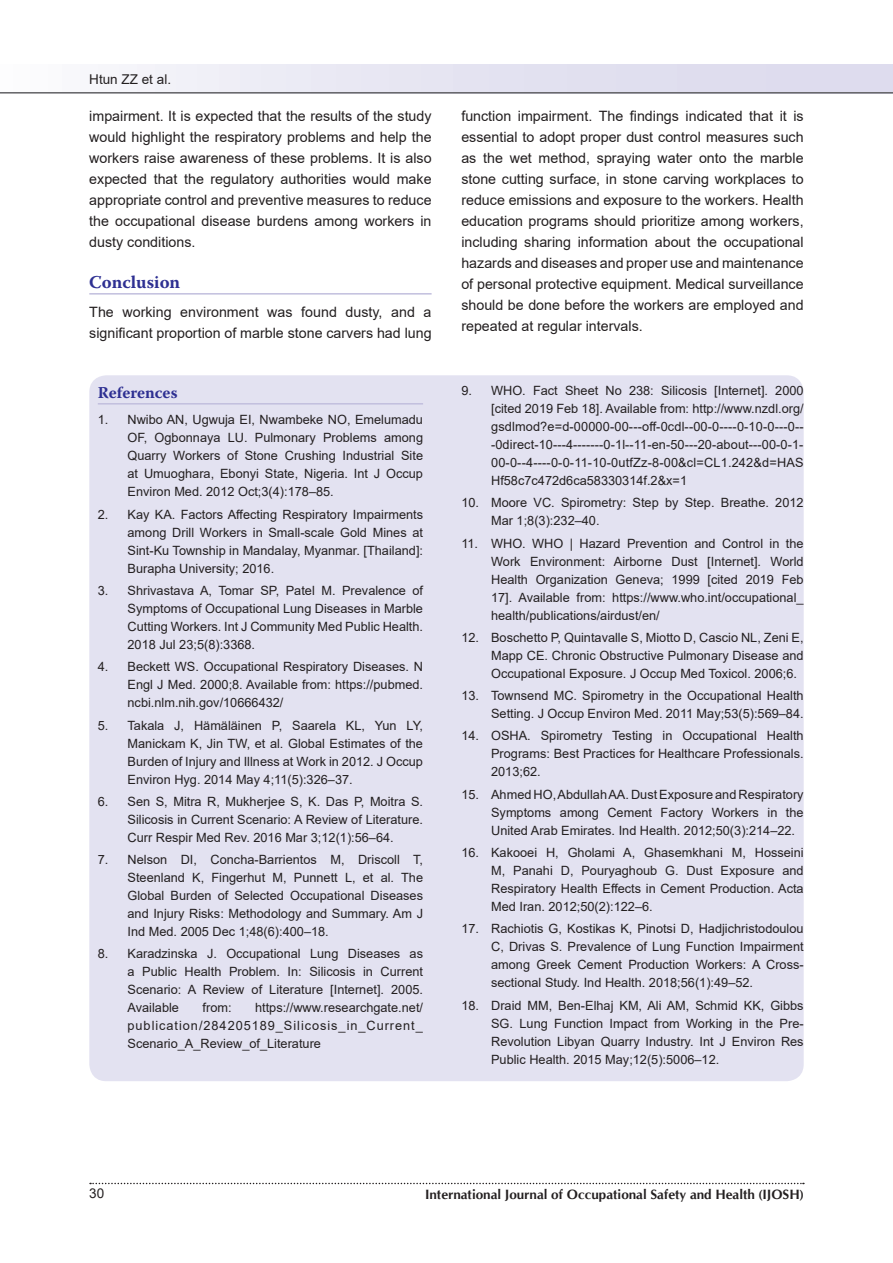
<style>
.page{position:relative;width:893px;height:1263px;background:#fff}
.page>*{position:absolute;margin:0;border:0;box-sizing:border-box;transform-origin:0 0}
.t1{font:700 18px "Warnock Pro";color:#2e3092}
.t2{font:700 16.5px "Warnock Pro";color:#2e3092}
.t3{font:14.25px/21px "Arial";color:#231f20;text-align:justify}
.t4{font:700 13.5px "CG Omega";color:#231f20}
.t5{font:13.5px "Arial";color:#231f20}
.t6{font:12.75px/18px "Arial";color:#231f20;text-align:justify}
</style>
<div class="page">
<div style="left:0;top:65px;width:893px;height:29px;background:linear-gradient(to right,#f8f8fb,#d8d6eb)"></div>
<svg style="left:90px;top:1183px;width:714px;height:1px"></svg>
<hr style="left:0;top:92px;width:893px;height:2px;background:#636366">
<div style="left:89px;top:375px;width:715px;height:706px;background:#e3e2f1;border-radius:17px"></div>
<hr style="left:89px;top:293px;width:343px;height:2px;background:#c2bfde">
<hr style="left:98px;top:403px;width:325px;height:2px;background:#c2bfde">
<p class="t5" style="left:89px;top:70px;width:83px">Htun ZZ et al.</p>
<p class="t3" style="left:89px;top:105px;width:344px">impairment. It is expected that the results of the study would highlight the respiratory problems and help the workers raise awareness of these problems. It is also expected that the regulatory authorities would make appropriate control and preventive measures to reduce the occupational disease burdens among workers in dusty conditions.</p>
<h1 class="t1" style="left:89px;top:271px;width:92px">Conclusion</h1>
<p class="t3" style="left:89px;top:302px;width:344px">The working environment was found dusty, and a significant proportion of marble stone carvers had lung</p>
<p class="t2" style="left:98px;top:383px;width:81px">References</p>
<p class="t6" style="left:128px;top:411px;width:297px;text-indent:-30px">1. Nwibo AN, Ugwuja EI, Nwambeke NO, Emelumadu OF, Ogbonnaya LU. Pulmonary Problems among Quarry Workers of Stone Crushing Industrial Site at Umuoghara, Ebonyi State, Nigeria. Int J Occup Environ Med. 2012 Oct;3(4):178–85.</p>
<p class="t6" style="left:128px;top:505px;width:297px;text-indent:-30px">2. Kay KA. Factors Affecting Respiratory Impairments among Drill Workers in Small-scale Gold Mines at Sint-Ku Township in Mandalay, Myanmar. [Thailand]:<br>Burapha University; 2016.</p>
<p class="t6" style="left:128px;top:581px;width:297px;text-indent:-30px">3. Shrivastava A, Tomar SP, Patel M. Prevalence of Symptoms of Occupational Lung Diseases in Marble Cutting Workers. Int J Community Med Public Health.<br>2018 Jul 23;5(8):3368.</p>
<p class="t6" style="left:128px;top:658px;width:297px;text-indent:-30px">4. Beckett WS. Occupational Respiratory Diseases. N Engl J Med. 2000;8. Available from: https://pubmed. ncbi.nlm.nih.gov/10666432/</p>
<p class="t6" style="left:128px;top:716px;width:297px;text-indent:-30px">5. Takala J, Hämäläinen P, Saarela KL, Yun LY, Manickam K, Jin TW, et al. Global Estimates of the Burden of Injury and Illness at Work in 2012. J Occup Environ Hyg. 2014 May 4;11(5):326–37.</p>
<p class="t6" style="left:128px;top:792px;width:297px;text-indent:-30px">6. Sen S, Mitra R, Mukherjee S, K. Das P, Moitra S.<br>Silicosis in Current Scenario: A Review of Literature.<br>Curr Respir Med Rev. 2016 Mar 3;12(1):56–64.</p>
<p class="t6" style="left:128px;top:850px;width:297px;text-indent:-30px">7. Nelson DI, Concha-Barrientos M, Driscoll T, Steenland K, Fingerhut M, Punnett L, et al. The Global Burden of Selected Occupational Diseases and Injury Risks: Methodology and Summary. Am J Ind Med. 2005 Dec 1;48(6):400–18.</p>
<p class="t6" style="left:128px;top:945px;width:297px;text-indent:-30px">8. Karadzinska J. Occupational Lung Diseases as a Public Health Problem. In: Silicosis in Current Scenario: A Review of Literature [Internet]. 2005.<br>Available</p>
<p class="t6" style="left:128px;top:999px;width:297px;text-indent:128px">https://www.researchgate.net/ publication/284205189_Silicosis_in_Current_ Scenario_A_Review_of_Literature</p>
<p class="t6" style="left:203px;top:999px;width:31px">from:</p>
<p class="t3" style="left:461px;top:105px;width:344px">function impairment. The findings indicated that it is essential to adopt proper dust control measures such as the wet method, spraying water onto the marble stone cutting surface, in stone carving workplaces to reduce emissions and exposure to the workers. Health education programs should prioritize among workers, including sharing information about the occupational hazards and diseases and proper use and maintenance of personal protective equipment. Medical surveillance should be done before the workers are employed and repeated at regular intervals.</p>
<p class="t6" style="left:491px;top:382px;width:314px;text-indent:-30px">9. WHO. Fact Sheet No 238: Silicosis [Internet]. 2000 [cited 2019 Feb 18]. Available from: http://www.nzdl.org/ gsdlmod?e=d-00000-00---off-0cdl--00-0----0-10-0---0-- -0direct-10---4-------0-1l--11-en-50---20-about---00-0-1- 00-0--4----0-0-11-10-0utfZz-8-00&amp;cl=CL1.242&amp;d=HAS Hf58c7c472d6ca58330314f.2&amp;x=1</p>
<p class="t6" style="left:491px;top:494px;width:314px;text-indent:-30px">10. Moore VC. Spirometry: Step by Step. Breathe. 2012<br>Mar 1;8(3):232–40.</p>
<p class="t6" style="left:491px;top:534px;width:314px;text-indent:-30px">11. WHO. WHO | Hazard Prevention and Control in the Work Environment: Airborne Dust [Internet]. World Health Organization Geneva; 1999 [cited 2019 Feb 17]. Available from: https://www.who.int/occupational_ health/publications/airdust/en/</p>
<p class="t6" style="left:491px;top:628px;width:314px;text-indent:-30px">12. Boschetto P, Quintavalle S, Miotto D, Cascio NL, Zeni E, Mapp CE. Chronic Obstructive Pulmonary Disease and Occupational Exposure. J Occup Med Toxicol. 2006;6.</p>
<p class="t6" style="left:461px;top:687px;width:344px;text-align:right">13. Townsend MC. Spirometry in the Occupational Health<br>Setting. J Occup Environ Med. 2011 May;53(5):569–84.</p>
<p class="t6" style="left:491px;top:727px;width:314px;text-indent:-30px">14. OSHA. Spirometry Testing in Occupational Health Programs: Best Practices for Healthcare Professionals.<br>2013;62.</p>
<p class="t6" style="left:491px;top:785px;width:314px;text-indent:-30px">15. Ahmed HO, Abdullah AA. Dust Exposure and Respiratory Symptoms among Cement Factory Workers in the United Arab Emirates. Ind Health. 2012;50(3):214–22.</p>
<p class="t6" style="left:491px;top:843px;width:314px;text-indent:-30px">16. Kakooei H, Gholami A, Ghasemkhani M, Hosseini M, Panahi D, Pouryaghoub G. Dust Exposure and Respiratory Health Effects in Cement Production. Acta Med Iran. 2012;50(2):122–6.</p>
<p class="t6" style="left:491px;top:920px;width:314px;text-indent:-30px">17. Rachiotis G, Kostikas K, Pinotsi D, Hadjichristodoulou C, Drivas S. Prevalence of Lung Function Impairment among Greek Cement Production Workers: A Cross&shy;sectional Study. Ind Health. 2018;56(1):49–52.</p>
<p class="t6" style="left:491px;top:996px;width:314px;text-indent:-30px">18. Draid MM, Ben-Elhaj KM, Ali AM, Schmid KK, Gibbs SG. Lung Function Impact from Working in the Pre-Revolution Libyan Quarry Industry. Int J Environ Res Public Health. 2015 May;12(5):5006–12.</p>
<p class="t5" style="left:89px;top:1184px;width:17px">30</p>
<p class="t4" style="left:425px;top:1185px;width:380px">International Journal of Occupational Safety and Health (IJOSH)</p>
</div>
